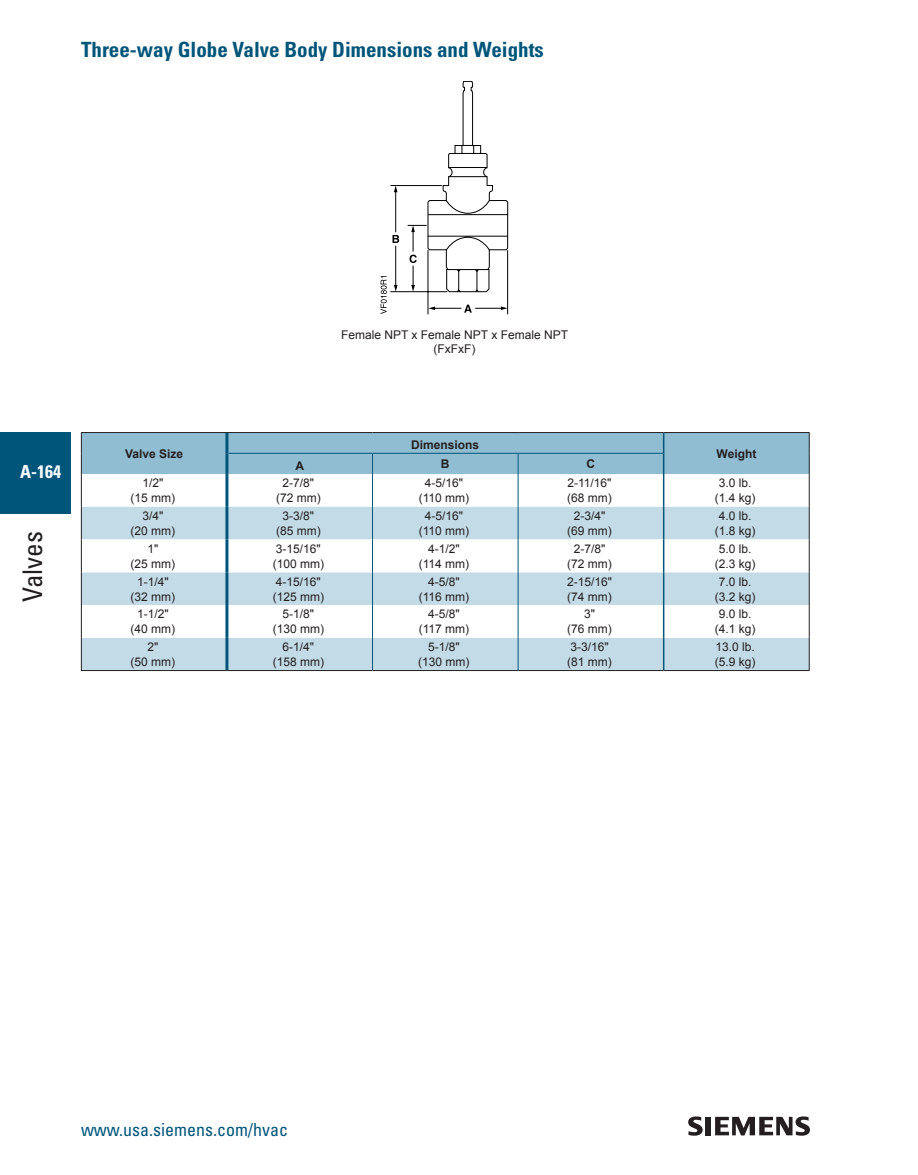
<style>
.page{position:relative;width:918px;height:1175px;background:#fff}
.page>*{position:absolute;margin:0;border:0;box-sizing:border-box;transform-origin:0 0}
.t1{font:condensed 27px "Univers";color:#231f20}
.Specifications{font:700 condensed 21px "Univers";color:#00567a}
.t2{font:condensed 18px "Univers";color:#00567a}
.t3{font:700 condensed 18px "Univers";color:#fff}
.Specs_footnote{font:12px/15px "Arial";color:#231f20;text-align:center}
.chart_head_2{font:700 12px "Arial";color:#231f20}
.Chart_head_1{font:700 12px "Arial";color:#231f20}
.CR_Chartheads{font:700 12px "Arial";color:#231f20}
</style>
<div class="page">
<div style="left:0;top:432px;width:70px;height:81px;background:#00567a"></div>
<svg style="left:688px;top:1116px;width:15px;height:19px"></svg>
<div style="left:705px;top:1116px;width:6px;height:19px;background:#231f20"></div>
<svg style="left:715px;top:1116px;width:95px;height:19px"></svg>
<svg style="left:381px;top:276px;width:6px;height:38px"></svg>
<hr style="left:391px;top:185px;width:50px;height:1px;background:#000">
<hr style="left:391px;top:291px;width:56px;height:1px;background:#000">
<hr style="left:428px;top:250px;width:1px;height:64px;background:#000">
<hr style="left:507px;top:250px;width:1px;height:64px;background:#000">
<hr style="left:395px;top:246px;width:1px;height:40px;background:#000">
<hr style="left:395px;top:191px;width:1px;height:41px;background:#000">
<svg style="left:394px;top:185px;width:3px;height:7px"></svg>
<svg style="left:394px;top:285px;width:4px;height:6px"></svg>
<svg style="left:393px;top:235px;width:6px;height:8px"></svg>
<svg style="left:408px;top:81px;width:100px;height:211px"></svg>
<svg style="left:428px;top:305px;width:80px;height:7px"></svg>
<div style="left:82px;top:507px;width:727px;height:163px;background:#c3dbe7"></div>
<svg style="left:82px;top:539px;width:727px;height:99px"></svg>
<hr style="left:81px;top:474px;width:1px;height:33px;background:#231f20">
<hr style="left:809px;top:474px;width:1px;height:33px;background:#231f20">
<hr style="left:81px;top:507px;width:1px;height:32px;background:#231f20">
<hr style="left:809px;top:507px;width:1px;height:32px;background:#231f20">
<hr style="left:81px;top:539px;width:1px;height:33px;background:#231f20">
<hr style="left:809px;top:539px;width:1px;height:33px;background:#231f20">
<hr style="left:81px;top:572px;width:1px;height:33px;background:#231f20">
<hr style="left:809px;top:572px;width:1px;height:33px;background:#231f20">
<hr style="left:81px;top:605px;width:1px;height:33px;background:#231f20">
<hr style="left:809px;top:605px;width:1px;height:33px;background:#231f20">
<hr style="left:81px;top:638px;width:1px;height:32px;background:#231f20">
<hr style="left:809px;top:638px;width:1px;height:32px;background:#231f20">
<hr style="left:81px;top:670px;width:146px;height:1px;background:#231f20">
<hr style="left:227px;top:670px;width:146px;height:1px;background:#231f20">
<hr style="left:373px;top:670px;width:145px;height:1px;background:#231f20">
<hr style="left:518px;top:670px;width:146px;height:1px;background:#231f20">
<hr style="left:664px;top:670px;width:146px;height:1px;background:#231f20">
<svg style="left:81px;top:432px;width:729px;height:42px;background:#8ab6cb"></svg>
<hr style="left:225px;top:474px;width:3px;height:33px;background:#00567a">
<hr style="left:372px;top:474px;width:1px;height:33px;background:#00567a">
<hr style="left:518px;top:474px;width:1px;height:33px;background:#00567a">
<hr style="left:663px;top:474px;width:1px;height:33px;background:#00567a">
<hr style="left:225px;top:507px;width:3px;height:32px;background:#00567a">
<hr style="left:372px;top:507px;width:1px;height:32px;background:#00567a">
<hr style="left:518px;top:507px;width:1px;height:32px;background:#00567a">
<hr style="left:663px;top:507px;width:1px;height:32px;background:#00567a">
<hr style="left:225px;top:539px;width:3px;height:33px;background:#00567a">
<hr style="left:372px;top:539px;width:1px;height:33px;background:#00567a">
<hr style="left:518px;top:539px;width:1px;height:33px;background:#00567a">
<hr style="left:663px;top:539px;width:1px;height:33px;background:#00567a">
<hr style="left:225px;top:572px;width:3px;height:33px;background:#00567a">
<hr style="left:372px;top:572px;width:1px;height:33px;background:#00567a">
<hr style="left:518px;top:572px;width:1px;height:33px;background:#00567a">
<hr style="left:663px;top:572px;width:1px;height:33px;background:#00567a">
<hr style="left:225px;top:605px;width:3px;height:33px;background:#00567a">
<hr style="left:372px;top:605px;width:1px;height:33px;background:#00567a">
<hr style="left:518px;top:605px;width:1px;height:33px;background:#00567a">
<hr style="left:663px;top:605px;width:1px;height:33px;background:#00567a">
<hr style="left:225px;top:638px;width:3px;height:32px;background:#00567a">
<hr style="left:372px;top:638px;width:1px;height:32px;background:#00567a">
<hr style="left:518px;top:638px;width:1px;height:32px;background:#00567a">
<hr style="left:663px;top:638px;width:1px;height:32px;background:#00567a">
<p class="Specifications" style="left:81px;top:36px;width:464px">Three-way Globe Valve Body Dimensions and Weights</p>
<h3 class="t3" style="left:20px;top:461px;width:42px">A-164</h3>
<h1 class="t1" style="left:16px;top:602px;width:72px;rotate:-90deg">Valves</h1>
<p class="chart_head_2" style="left:125px;top:445px;width:60px">Valve Size</p>
<p class="Specs_footnote" style="left:341px;top:328px;width:228px;line-height:13.5px">Female NPT x Female NPT x Female NPT (FxFxF)</p>
<p class="chart_head_2" style="left:411px;top:436px;width:70px">Dimensions</p>
<p class="Chart_head_1" style="left:296px;top:457px;width:10px">A</p>
<p class="Chart_head_1" style="left:441px;top:456px;width:10px">B</p>
<p class="CR_Chartheads" style="left:587px;top:456px;width:10px">C</p>
<p class="chart_head_2" style="left:717px;top:445px;width:41px">Weight</p>
<p class="Specs_footnote" style="left:130px;top:475px;width:46px">1/2"<br>(15 mm)</p>
<p class="Specs_footnote" style="left:276px;top:475px;width:46px">2-7/8" (72 mm)</p>
<p class="Specs_footnote" style="left:419px;top:475px;width:52px">4-5/16" (110 mm)</p>
<p class="Specs_footnote" style="left:567px;top:475px;width:46px;text-align:left">2-11/16" (68 mm)</p>
<p class="Specs_footnote" style="left:715px;top:475px;width:42px">3.0 lb. (1.4 kg)</p>
<p class="Specs_footnote" style="left:130px;top:508px;width:46px">3/4"<br>(20 mm)</p>
<p class="Specs_footnote" style="left:276px;top:508px;width:46px">3-3/8" (85 mm)</p>
<p class="Specs_footnote" style="left:419px;top:508px;width:52px">4-5/16" (110 mm)</p>
<p class="Specs_footnote" style="left:567px;top:508px;width:46px">2-3/4" (69 mm)</p>
<p class="Specs_footnote" style="left:715px;top:508px;width:42px">4.0 lb. (1.8 kg)</p>
<p class="Specs_footnote" style="left:130px;top:541px;width:46px">1"<br>(25 mm)</p>
<p class="Specs_footnote" style="left:273px;top:541px;width:53px;text-align:left">3-15/16" (100 mm)</p>
<p class="Specs_footnote" style="left:419px;top:541px;width:52px">4-1/2" (114 mm)</p>
<p class="Specs_footnote" style="left:567px;top:541px;width:46px">2-7/8" (72 mm)</p>
<p class="Specs_footnote" style="left:715px;top:541px;width:42px">5.0 lb. (2.3 kg)</p>
<p class="Specs_footnote" style="left:130px;top:574px;width:46px">1-1/4" (32 mm)</p>
<p class="Specs_footnote" style="left:273px;top:574px;width:53px;text-align:left">4-15/16" (125 mm)</p>
<p class="Specs_footnote" style="left:419px;top:574px;width:52px">4-5/8" (116 mm)</p>
<p class="Specs_footnote" style="left:567px;top:574px;width:46px;text-align:left">2-15/16" (74 mm)</p>
<p class="Specs_footnote" style="left:715px;top:574px;width:42px">7.0 lb. (3.2 kg)</p>
<p class="Specs_footnote" style="left:130px;top:606px;width:46px">1-1/2" (40 mm)</p>
<p class="Specs_footnote" style="left:273px;top:606px;width:53px">5-1/8" (130 mm)</p>
<p class="Specs_footnote" style="left:419px;top:606px;width:52px">4-5/8" (117 mm)</p>
<p class="Specs_footnote" style="left:567px;top:606px;width:46px">3"<br>(76 mm)</p>
<p class="Specs_footnote" style="left:715px;top:606px;width:42px">9.0 lb. (4.1 kg)</p>
<p class="Specs_footnote" style="left:130px;top:639px;width:46px">2"<br>(50 mm)</p>
<p class="Specs_footnote" style="left:273px;top:639px;width:53px">6-1/4" (158 mm)</p>
<p class="Specs_footnote" style="left:418px;top:639px;width:53px">5-1/8" (130 mm)</p>
<p class="Specs_footnote" style="left:567px;top:639px;width:46px;text-align:left">3-3/16" (81 mm)</p>
<p class="Specs_footnote" style="left:715px;top:639px;width:42px;text-align:left">13.0 lb. (5.9 kg)</p>
<h3 class="t2" style="left:81px;top:1117px;width:209px">www.usa.siemens.com/hvac</h3>
</div>
